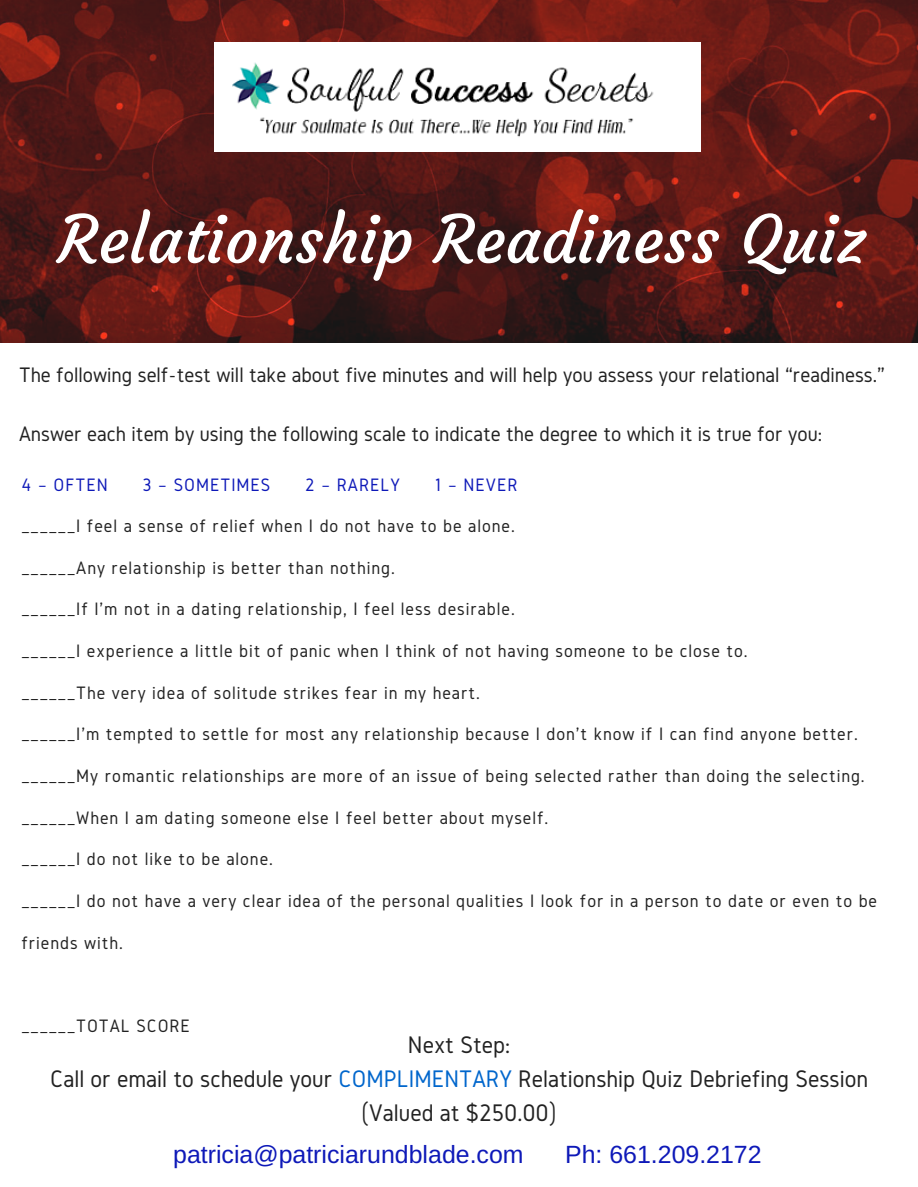
<style>
.page{position:relative;width:918px;height:1187px;background:#fff}
.page>*{position:absolute;margin:0;border:0;box-sizing:border-box;transform-origin:0 0}
.t1{font:65.4px "Courgette";color:#fff}
.t2{font:24.9px/33.8px "Gidole";color:#222;text-align:center}
.t3{font:24.9px "Arimo";color:#0e19b8}
.t4{font:21.75px "Gidole";color:#222}
.t5{font:18.75px "Gidole";letter-spacing:.05em;color:#222}
.t6{font:18.75px "Gidole";letter-spacing:.05em;color:#0e19b8}
.s1{color:#06c}
</style>
<div class="page">
<img style="left:0;top:0;width:918px;height:343px">
<img style="left:215px;top:42px;width:486px;height:110px">
<h1 class="t1" style="left:58px;top:199px;width:809px">Relationship Readiness Quiz</h1>
<p class="t4" style="left:19px;top:363px;width:868px">The following self-test will take about five minutes and will help you assess your relational “readiness.”</p>
<p class="t4" style="left:19px;top:421px;width:805px">Answer each item by using the following scale to indicate the degree to which it is true for you:</p>
<p class="t6" style="left:21px;top:474px;width:88px">4 – OFTEN</p>
<p class="t6" style="left:142px;top:474px;width:130px">3 – SOMETIMES</p>
<p class="t6" style="left:305px;top:474px;width:96px">2 – RARELY</p>
<p class="t6" style="left:434px;top:474px;width:85px">1 – NEVER</p>
<p class="t5" style="left:21px;top:515px;width:495px">______I feel a sense of relief when I do not have to be alone.</p>
<p class="t5" style="left:21px;top:557px;width:375px">______Any relationship is better than nothing.</p>
<p class="t5" style="left:21px;top:599px;width:495px">______If I’m not in a dating relationship, I feel less desirable.</p>
<p class="t5" style="left:21px;top:640px;width:728px">______I experience a little bit of panic when I think of not having someone to be close to.</p>
<p class="t5" style="left:21px;top:682px;width:460px">______The very idea of solitude strikes fear in my heart.</p>
<p class="t5" style="left:21px;top:724px;width:838px">______I’m tempted to settle for most any relationship because I don’t know if I can find anyone better.</p>
<p class="t5" style="left:21px;top:765px;width:845px">______My romantic relationships are more of an issue of being selected rather than doing the selecting.</p>
<p class="t5" style="left:21px;top:807px;width:528px">______When I am dating someone else I feel better about myself.</p>
<p class="t5" style="left:21px;top:848px;width:253px">______I do not like to be alone.</p>
<p class="t5" style="left:21px;top:890px;width:857px">______I do not have a very clear idea of the personal qualities I look for in a person to date or even to be</p>
<p class="t5" style="left:21px;top:932px;width:103px">friends with.</p>
<p class="t5" style="left:21px;top:1015px;width:170px">______TOTAL SCORE</p>
<h2 class="t2" style="left:50px;top:1027px;width:820px">Next Step:<br>Call or email to schedule your <span class="s1">COMPLIMENTARY</span> Relationship Quiz Debriefing Session (Valued at $250.00)</h2>
<h2 class="t3" style="left:173px;top:1140px;width:352px">patricia@patriciarundblade.com</h2>
<h2 class="t3" style="left:565px;top:1140px;width:198px">Ph: 661.209.2172</h2>
</div>
